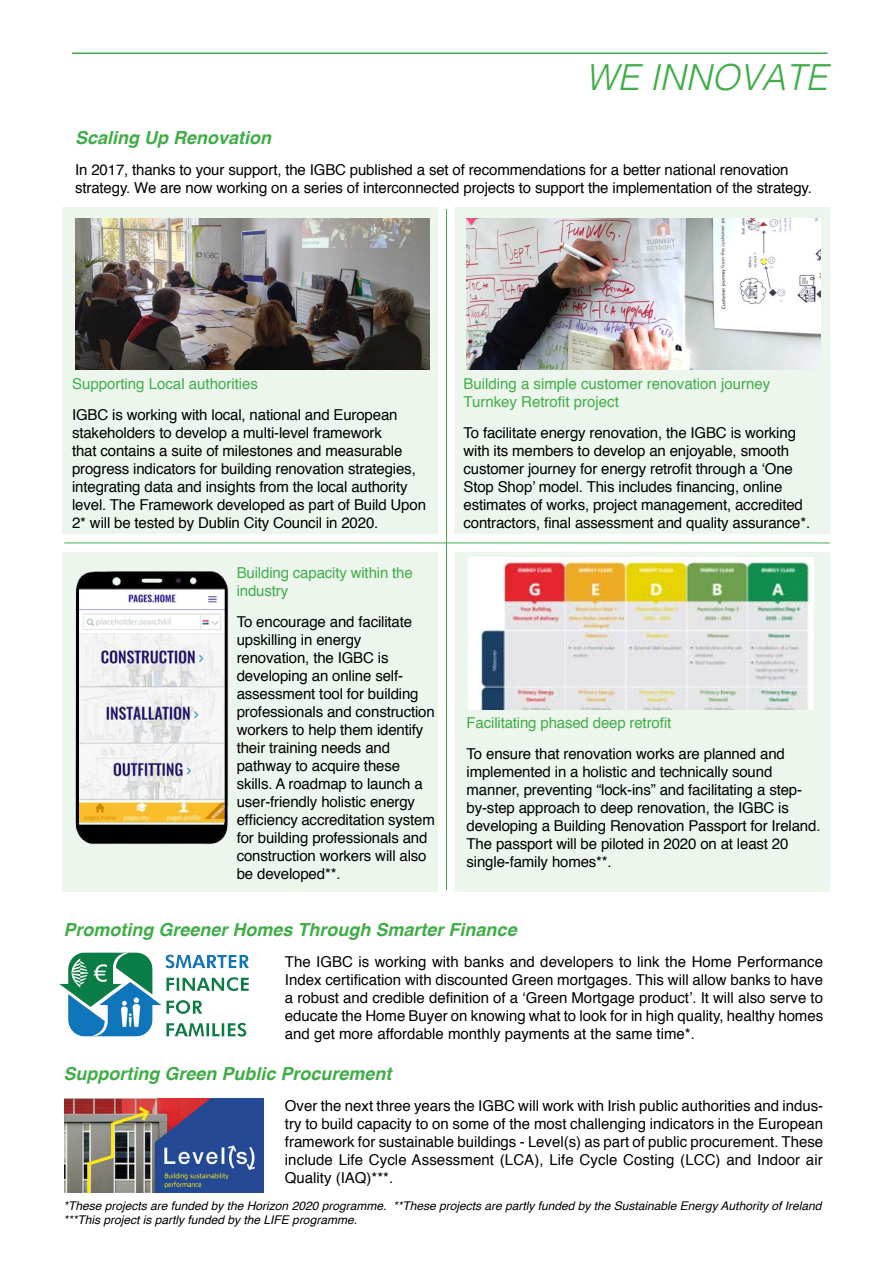
<style>
.page{position:relative;width:893px;height:1263px;background:#fff}
.page>*{position:absolute;margin:0;border:0;box-sizing:border-box;transform-origin:0 0}
.Heading_green{font:italic 300 36px "Helvetica";color:#41ad49}
.Sub_head_inline_text{font:italic 700 18px "Helvetica";color:#41ad49}
.Body_Black{font:15px/18px "Helvetica";letter-spacing:-.01em;color:#000}
.Body_Black-2{font:15px/18px "Helvetica";color:#41ad49}
.Description{font:italic 12px/14.4px "Helvetica";color:#000}
</style>
<div class="page">
<div style="left:63px;top:208px;width:375px;height:326px;background:#ecf6ed"></div>
<div style="left:455px;top:552px;width:375px;height:340px;background:#ecf6ed"></div>
<div style="left:455px;top:208px;width:375px;height:326px;background:#ecf6ed"></div>
<div style="left:63px;top:552px;width:375px;height:340px;background:#ecf6ed"></div>
<hr style="left:72px;top:53px;width:756px;height:1px;background:#41ad49">
<img style="left:59px;top:953px;width:190px;height:84px">
<img style="left:64px;top:1098px;width:200px;height:95px">
<img style="left:75px;top:218px;width:354px;height:152px">
<img style="left:467px;top:218px;width:354px;height:152px">
<img style="left:75px;top:571px;width:154px;height:274px">
<img style="left:468px;top:558px;width:345px;height:151px">
<hr style="left:446px;top:209px;width:1px;height:681px;background:#41ad49">
<hr style="left:64px;top:543px;width:766px;height:1px;background:#41ad49">
<p class="Heading_green" style="left:585px;top:47px;width:244px">WE INNOVATE</p>
<p class="Sub_head_inline_text" style="left:75px;top:123px;width:198px">Scaling Up Renovation</p>
<p class="Body_Black" style="left:75px;top:161px;width:738px">In 2017, thanks to your support, the IGBC published a set of recommendations for a better national renovation strategy. We are now working on a series of interconnected projects to support the implementation of the strategy.</p>
<p class="Body_Black-2" style="left:72px;top:375px;width:187px">Supporting Local authorities</p>
<p class="Body_Black" style="left:72px;top:406px;width:355px">IGBC is working with local, national and European stakeholders to develop a multi-level framework<br>that contains a suite of milestones and measurable progress indicators for building renovation strategies, integrating data and insights from the local authority level. The Framework developed as part of Build Upon 2* will be tested by Dublin City Council in 2020.</p>
<p class="Body_Black-2" style="left:237px;top:564px;width:178px">Building capacity within the industry</p>
<p class="Body_Black" style="left:237px;top:613px;width:200px">To encourage and facilitate upskilling in energy renovation, the IGBC is developing an online self&shy;assessment tool for building professionals and construction workers to help them identify their training needs and pathway to acquire these skills. A roadmap to launch a user-friendly holistic energy efficiency accreditation system for building professionals and construction workers will also be developed**.</p>
<p class="Body_Black-2" style="left:463px;top:375px;width:308px">Building a simple customer renovation journey<br>Turnkey Retrofit project</p>
<p class="Body_Black" style="left:463px;top:424px;width:348px">To facilitate energy renovation, the IGBC is working with its members to develop an enjoyable, smooth customer journey for energy retrofit through a ‘One Stop Shop’ model. This includes financing, online estimates of works, project management, accredited contractors, final assessment and quality assurance*.</p>
<p class="Body_Black-2" style="left:467px;top:714px;width:206px">Facilitating phased deep retrofit</p>
<p class="Body_Black" style="left:467px;top:745px;width:355px">To ensure that renovation works are planned and implemented in a holistic and technically sound manner, preventing “lock-ins” and facilitating a step&shy;by-step approach to deep renovation, the IGBC is developing a Building Renovation Passport for Ireland.<br>The passport will be piloted in 2020 on at least 20 single-family homes**.</p>
<p class="Sub_head_inline_text" style="left:64px;top:915px;width:455px">Promoting Greener Homes Through Smarter Finance</p>
<p class="Body_Black" style="left:285px;top:953px;width:540px;text-align:justify">The IGBC is working with banks and developers to link the Home Performance Index certification with discounted Green mortgages. This will allow banks to have a robust and credible definition of a ‘Green Mortgage product’. It will also serve to educate the Home Buyer on knowing what to look for in high quality, healthy homes and get more affordable monthly payments at the same time*.</p>
<p class="Sub_head_inline_text" style="left:64px;top:1059px;width:330px">Supporting Green Public Procurement</p>
<p class="Body_Black" style="left:285px;top:1097px;width:540px;text-align:justify">Over the next three years the IGBC will work with Irish public authorities and indus&shy;try to build capacity to on some of the most challenging indicators in the European framework for sustainable buildings - Level(s) as part of public procurement. These include Life Cycle Assessment (LCA), Life Cycle Costing (LCC) and Indoor air Quality (IAQ)***.</p>
<p class="Description" style="left:64px;top:1199px;width:759px">*These projects are funded by the Horizon 2020 programme. **These projects are partly funded by the Sustainable Energy Authority of Ireland ***This project is partly funded by the LIFE programme.</p>
</div>
